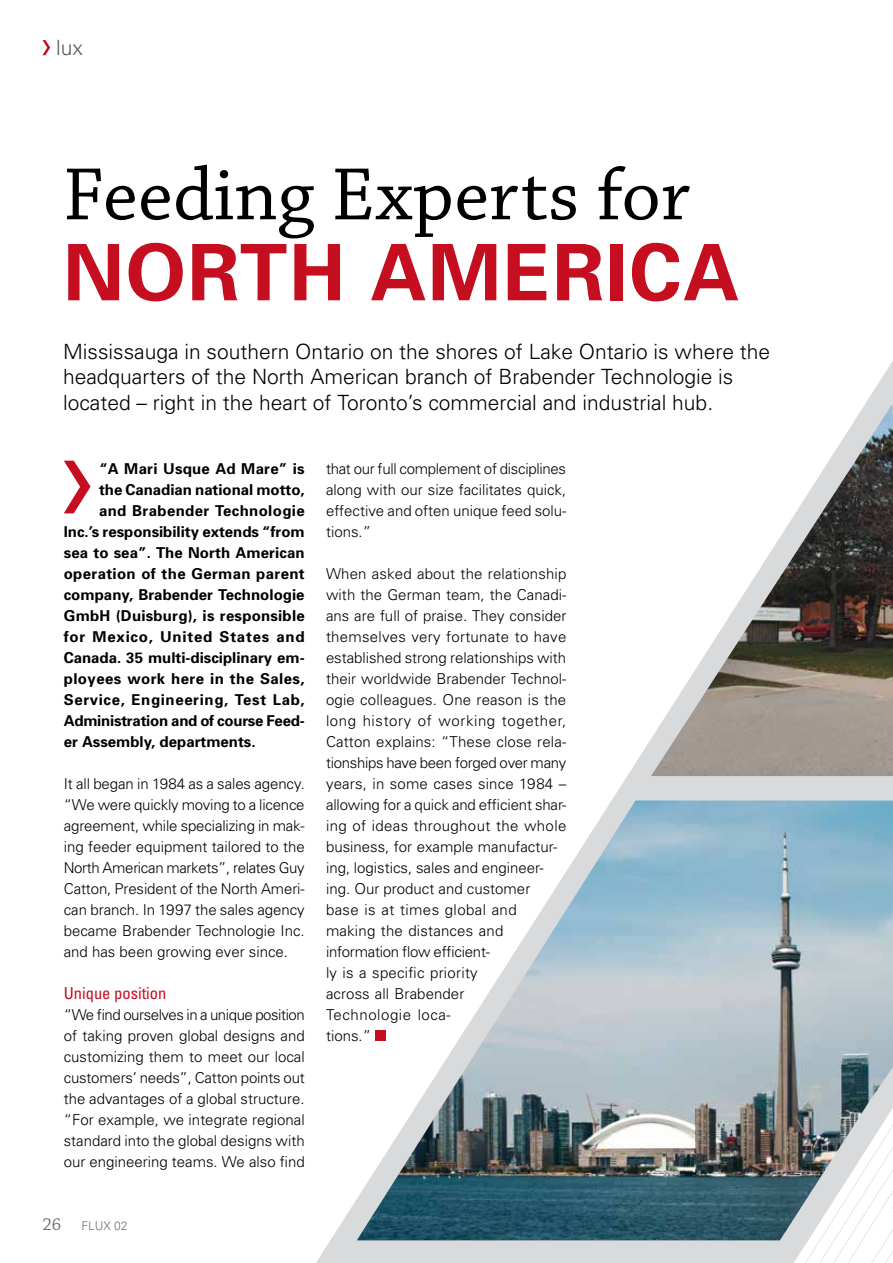
<style>
.page{position:relative;width:893px;height:1263px;background:#fff}
.page>*{position:absolute;margin:0;border:0;box-sizing:border-box;transform-origin:0 0}
.t1{font:78px "Chaparral Pro";color:#000}
.t2{font:700 78px "Univers";letter-spacing:.02em;color:#c50e1f}
.t3{font:300 21px/25.2px "Univers";color:#000}
.t4{font:300 21px "Univers";color:#58585a}
.t5{font:18px "Chaparral Pro";color:#707172}
.t6{font:condensed 16.5px "Univers";color:#c50e1f}
.t7{font:300 15px/21px "Univers";color:#000;text-align:justify}
.t8{font:700 15px "Univers";letter-spacing:.005em;color:#000}
.t9{font:700 15px "Univers";letter-spacing:.025em;color:#000}
.t10{font:700 15px "Univers";letter-spacing:-.015em;color:#000}
.t11{font:700 15px "Univers";letter-spacing:.04em;color:#000}
.t12{font:700 15px "Univers";letter-spacing:.03em;color:#000}
.t13{font:700 15px "Univers";letter-spacing:.05em;color:#000}
.t14{font:300 12px "Univers";color:#707172}
</style>
<div class="page">
<svg style="left:865px;top:361px;width:28px;height:44px"></svg>
<svg style="left:43px;top:40px;width:7px;height:15px"></svg>
<svg style="left:64px;top:461px;width:27px;height:52px"></svg>
<svg style="left:370px;top:739px;width:523px;height:524px"></svg>
<img style="left:651px;top:405px;width:242px;height:371px">
<img style="left:357px;top:800px;width:536px;height:440px">
<h2 class="t4" style="left:56px;top:35px;width:28px">lux</h2>
<h1 class="t1" style="left:63px;top:151px;width:628px">Feeding Experts for</h1>
<h1 class="t2" style="left:63px;top:222px;width:678px">NORTH AMERICA</h1>
<h2 class="t3" style="left:63px;top:338px;width:709px">Mississauga in southern Ontario on the shores of Lake Ontario is where the headquarters of the North American branch of Brabender Technologie is located – right in the heart of Toronto’s commercial and industrial hub.</h2>
<p class="t8" style="left:99px;top:459px;width:207px">“A Mari Usque Ad Mare” is</p>
<p class="t8" style="left:99px;top:480px;width:207px">the Canadian national motto,</p>
<p class="t9" style="left:99px;top:501px;width:207px">and Brabender Technologie</p>
<p class="t8" style="left:64px;top:522px;width:242px">Inc.’s responsibility extends “from</p>
<p class="t8" style="left:64px;top:543px;width:242px">sea to sea”. The North American</p>
<p class="t9" style="left:64px;top:564px;width:242px">operation of the German parent</p>
<p class="t8" style="left:64px;top:585px;width:242px">company, Brabender Technologie</p>
<p class="t8" style="left:64px;top:606px;width:242px">GmbH (Duisburg), is responsible</p>
<p class="t13" style="left:64px;top:627px;width:242px">for Mexico, United States and</p>
<p class="t8" style="left:64px;top:648px;width:242px">Canada. 35 multi-disciplinary em-</p>
<p class="t12" style="left:64px;top:669px;width:242px">ployees work here in the Sales,</p>
<p class="t11" style="left:64px;top:690px;width:242px">Service, Engineering, Test Lab,</p>
<p class="t10" style="left:64px;top:711px;width:242px">Administration and of course Feed-</p>
<p class="t8" style="left:64px;top:732px;width:193px">er Assembly, departments.</p>
<p class="t7" style="left:64px;top:773px;width:243px">It all began in 1984 as a sales agency. “We were quickly moving to a licence agreement, while specializing in mak&shy;ing feeder equipment tailored to the North American markets”, relates Guy Catton, President of the North Ameri&shy;can branch. In 1997 the sales agency became Brabender Technologie Inc. and has been growing ever since.</p>
<p class="t6" style="left:64px;top:983px;width:104px">Unique position</p>
<p class="t7" style="left:64px;top:1004px;width:243px">“We find ourselves in a unique position of taking proven global designs and customizing them to meet our local customers’ needs”, Catton points out the advantages of a global structure. “For example, we integrate regional standard into the global designs with our engineering teams. We also find</p>
<p class="t5" style="left:43px;top:1214px;width:20px">26</p>
<p class="t14" style="left:81px;top:1218px;width:48px">FLUX 02</p>
<p class="t7" style="left:326px;top:458px;width:242px">that our full complement of disciplines along with our size facilitates quick, effective and often unique feed solu&shy;tions.”</p>
<p class="t7" style="left:326px;top:563px;width:242px;text-align:left">When asked about the relationship with the German team, the Canadi&shy;ans are full of praise. They consider themselves very fortunate to have established strong relationships with their worldwide Brabender Technol&shy;ogie colleagues. One reason is the long history of working together,<br>Catton explains: “These close rela&shy;tionships have been forged over many years, in some cases since 1984 – allowing for a quick and efficient shar&shy;ing of ideas throughout the whole business, for example manufactur&shy;ing, logistics, sales and engineer&shy;ing. Our product and customer base is at times global and making the distances and information flow efficient-<br>ly is a specific priority<br>across all Brabender<br>Technologie loca-<br>tions.”</p>
</div>
